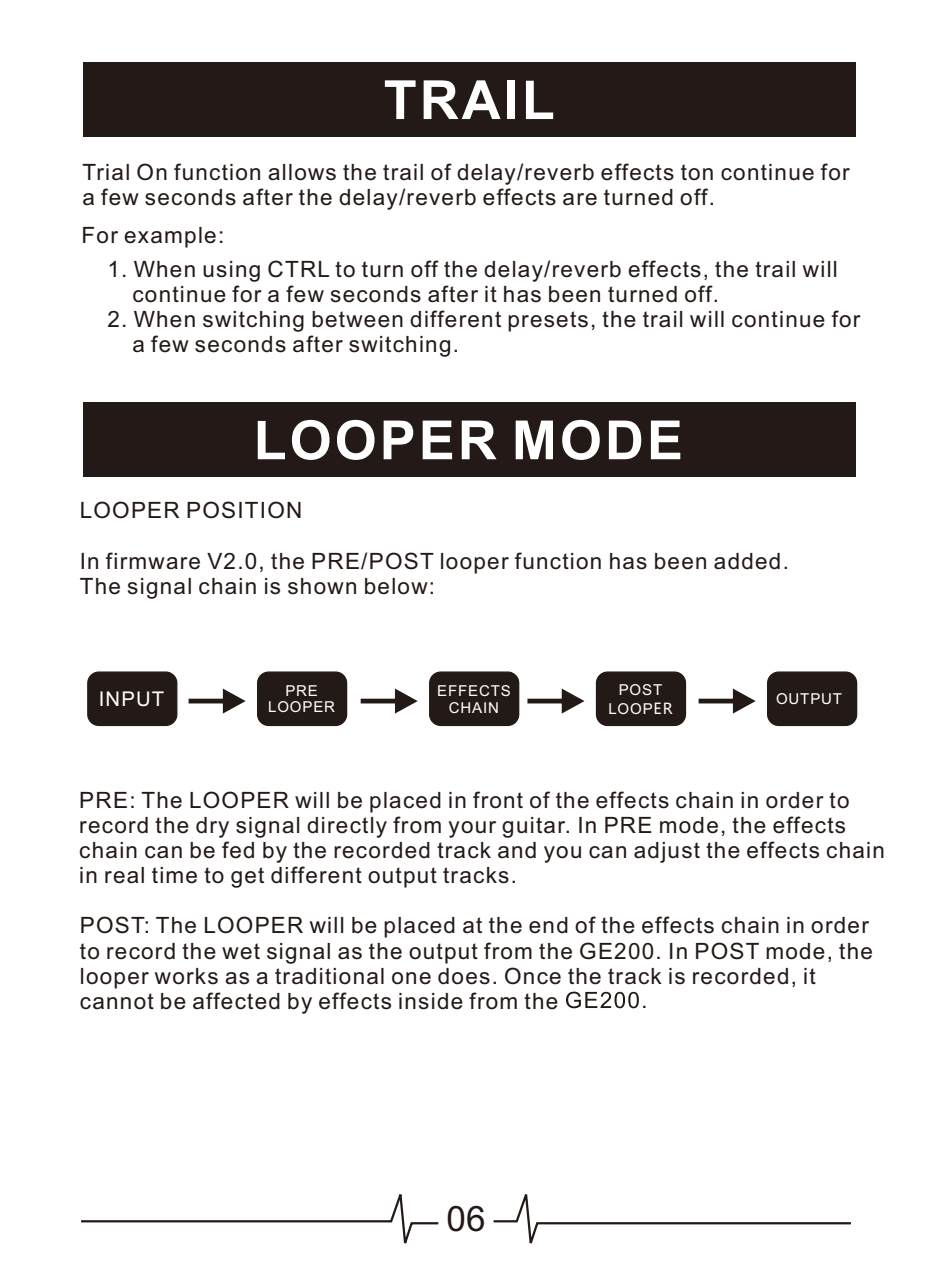
<style>
.page{position:relative;width:932px;height:1282px;background:#fff}
.page>*{position:absolute;margin:0;border:0;box-sizing:border-box;transform-origin:0 0}
.t1{font:700 54px "Arial";letter-spacing:.055em;color:#fff}
.t2{font:35.1px "Arial";color:#231916}
.t3{font:22.5px/25.2px "Arial";letter-spacing:.055em;color:#231916}
.t4{font:20.25px "Arial";letter-spacing:.055em;color:#fff}
.t5{font:15.08px/16.9px "Arial";letter-spacing:.055em;color:#fff;text-align:center}
.s1{font-family:"Microsoft Ya Hei"}
</style>
<div class="page">
<div style="left:83px;top:62px;width:772px;height:75px;background:#231916"></div>
<div style="left:83px;top:403px;width:772px;height:74px;background:#231916"></div>
<div style="left:87px;top:671px;width:90px;height:55px;background:#231916;border:1px solid #231916;border-radius:11px"></div>
<svg style="left:188px;top:689px;width:57px;height:25px"></svg>
<div style="left:257px;top:671px;width:90px;height:55px;background:#231916;border:1px solid #231916;border-radius:11px"></div>
<svg style="left:360px;top:689px;width:57px;height:25px"></svg>
<div style="left:429px;top:671px;width:90px;height:55px;background:#231916;border:1px solid #231916;border-radius:11px"></div>
<svg style="left:527px;top:689px;width:57px;height:25px"></svg>
<div style="left:595px;top:671px;width:91px;height:55px;background:#231916;border:1px solid #231916;border-radius:11px"></div>
<svg style="left:698px;top:689px;width:57px;height:25px"></svg>
<div style="left:766px;top:671px;width:91px;height:55px;background:#231916;border:1px solid #231916;border-radius:11px"></div>
<svg style="left:566px;top:992px;width:79px;height:16px"></svg>
<svg style="left:81px;top:1194px;width:358px;height:50px"></svg>
<svg style="left:493px;top:1194px;width:358px;height:50px"></svg>
<h1 class="t1" style="left:383px;top:80px;width:172px">TRAIL</h1>
<p class="t3" style="left:82px;top:162px;width:768px">Trial On function allows the trail of delay/reverb effects ton continue for a few seconds after the delay/reverb effects are turned off.</p>
<p class="t3" style="left:82px;top:224px;width:144px">For example:</p>
<p class="t3" style="left:132px;top:258px;width:706px;text-indent:-25px">1. When using CTRL to turn off the delay/reverb effects, the trail will continue for a few seconds after it has been turned off.</p>
<p class="t3" style="left:132px;top:309px;width:729px;text-indent:-25px">2. When switching between different presets, the trail will continue for a few seconds after switching.</p>
<h1 class="t1" style="left:253px;top:420px;width:431px">LOOPER MODE</h1>
<p class="t3" style="left:80px;top:500px;width:224px">LOOPER POSITION</p>
<p class="t3" style="left:80px;top:550px;width:710px">In firmware V2.0, the PRE/POST looper function has been added.<br>The signal chain is shown below:</p>
<p class="t4" style="left:99px;top:691px;width:67px">INPUT</p>
<p class="t5" style="left:268px;top:683px;width:68px">PRE<br>LOOPER</p>
<p class="t5" style="left:437px;top:683px;width:75px">EFFECTS<br>CHAIN</p>
<p class="t5" style="left:608px;top:681px;width:66px;line-height:19.1px">POST<br>LOOP<span class="s1">ER</span></p>
<p class="t5" style="left:775px;top:692px;width:67px">OUTPUT</p>
<p class="t3" style="left:79px;top:790px;width:807px">PRE: The LOOPER will be placed in front of the effects chain in order to record the dry signal directly from your guitar. In PRE mode, the effects chain can be fed by the recorded track and you can adjust the effects chain in real time to get different output tracks.</p>
<p class="t3" style="left:80px;top:915px;width:794px">POST: The LOOPER will be placed at the end of the effects chain in order to record the wet signal as the output from the GE200. In POST mode, the looper works as a traditional one does. Once the track is recorded, it cannot be affected by effects inside from the</p>
<h2 class="t2" style="left:446px;top:1206px;width:41px">06</h2>
</div>
